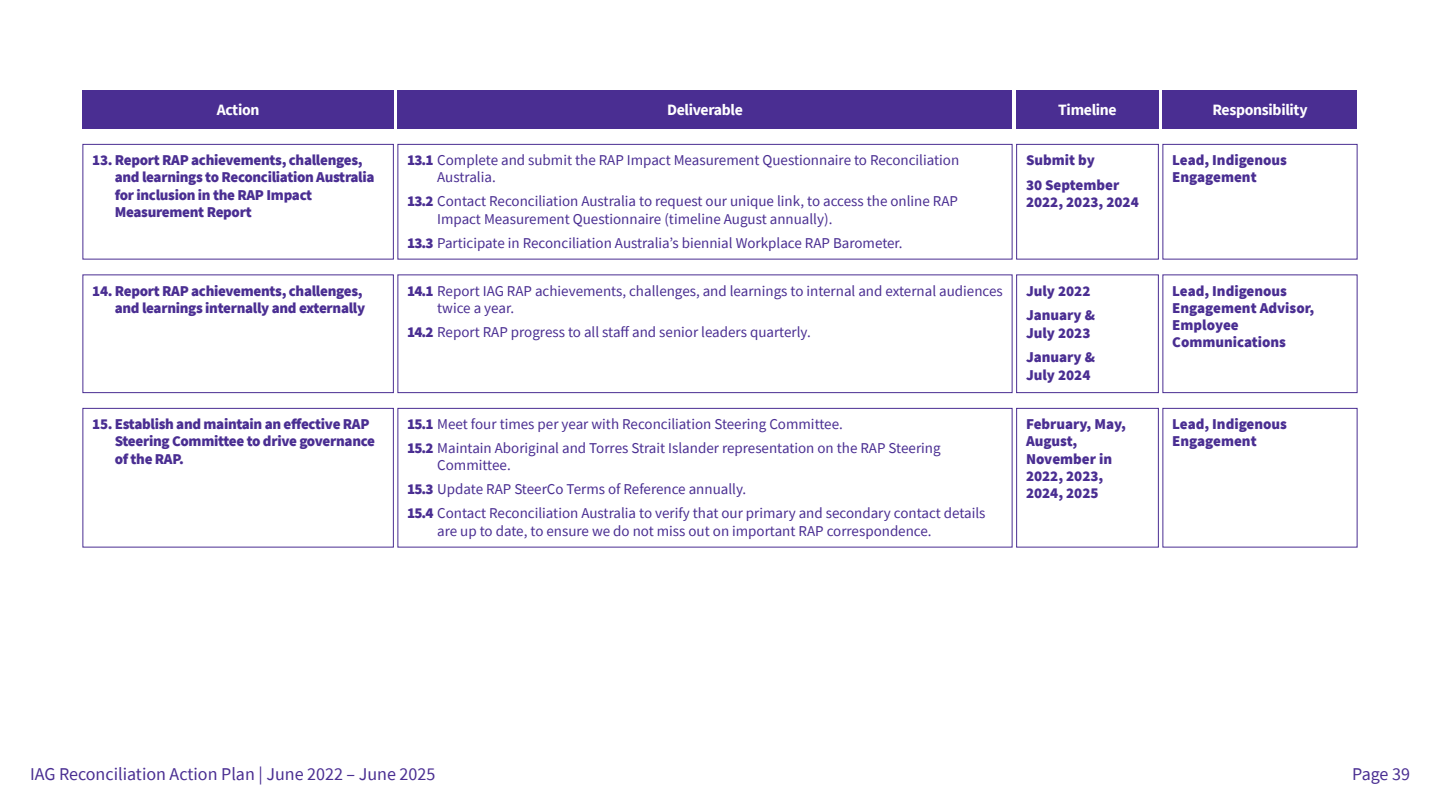
<style>
.page{position:relative;width:1440px;height:810px;background:#fff}
.page>*{position:absolute;margin:0;border:0;box-sizing:border-box;transform-origin:0 0}
.t1{font:18px "Source Sans Pro";color:#4a2e92}
.body_copy{font:700 15.75px "Source Sans Pro";letter-spacing:-.02em;color:#fff}
.body_copy-2{font:15px/17.2px "Source Sans Pro";color:#4a2e92}
.body_copy-3{font:900 15px/17.2px "Source Sans Pro";letter-spacing:-.02em;color:#4a2e92}
.body_copy-4{font:900 15px/17.2px "Source Sans Pro";color:#4a2e92}
.s1{font-weight:900}
</style>
<div class="page">
<div style="left:398px;top:90px;width:614px;height:39px;background:#4a2e92"></div>
<div style="left:1016px;top:90px;width:143px;height:39px;background:#4a2e92"></div>
<div style="left:1162px;top:90px;width:196px;height:39px;background:#4a2e92"></div>
<div style="left:82px;top:90px;width:312px;height:39px;background:#4a2e92"></div>
<div style="left:82px;top:144px;width:312px;height:116px;border:1px solid #4a2e92"></div>
<div style="left:82px;top:274px;width:312px;height:119px;border:1px solid #4a2e92"></div>
<div style="left:82px;top:408px;width:312px;height:140px;border:1px solid #4a2e92"></div>
<div style="left:398px;top:144px;width:614px;height:116px;border:1px solid #4a2e92"></div>
<div style="left:398px;top:274px;width:614px;height:119px;border:1px solid #4a2e92"></div>
<div style="left:398px;top:408px;width:614px;height:140px;border:1px solid #4a2e92"></div>
<div style="left:1016px;top:144px;width:143px;height:116px;border:1px solid #4a2e92"></div>
<div style="left:1016px;top:274px;width:143px;height:119px;border:1px solid #4a2e92"></div>
<div style="left:1016px;top:408px;width:143px;height:140px;border:1px solid #4a2e92"></div>
<div style="left:1162px;top:144px;width:196px;height:116px;border:1px solid #4a2e92"></div>
<div style="left:1162px;top:274px;width:196px;height:119px;border:1px solid #4a2e92"></div>
<p class="body_copy" style="left:217px;top:100px;width:44px">Action</p>
<p class="body_copy" style="left:667px;top:100px;width:77px">Deliverable</p>
<p class="body_copy" style="left:1058px;top:100px;width:60px">Timeline</p>
<p class="body_copy" style="left:1212px;top:100px;width:97px">Responsibility</p>
<p class="body_copy-3" style="left:115px;top:151px;width:261px;text-indent:-22px">13. Report RAP achievements, challenges, and learnings to Reconciliation Australia for inclusion in the RAP Impact Measurement Report</p>
<p class="body_copy-4" style="left:1026px;top:151px;width:70px">Submit by</p>
<p class="body_copy-4" style="left:1026px;top:176px;width:114px">30 September<br>2022, 2023, 2024</p>
<p class="body_copy-4" style="left:1172px;top:151px;width:116px">Lead, Indigenous<br>Engagement</p>
<p class="body_copy-2" style="left:437px;top:151px;width:524px;text-indent:-30px"><span class="s1">13.1</span> Complete and submit the RAP Impact Measurement Questionnaire to Reconciliation<br>Australia.</p>
<p class="body_copy-2" style="left:437px;top:193px;width:522px;text-indent:-30px"><span class="s1">13.2</span> Contact Reconciliation Australia to request our unique link, to access the online RAP<br>Impact Measurement Questionnaire (timeline August annually).</p>
<p class="body_copy-2" style="left:407px;top:234px;width:497px"><span class="s1">13.3</span> Participate in Reconciliation Australia’s biennial Workplace RAP Barometer.</p>
<p class="body_copy-2" style="left:437px;top:282px;width:567px;text-indent:-30px"><span class="s1">14.1</span> Report IAG RAP achievements, challenges, and learnings to internal and external audiences twice a year.</p>
<p class="body_copy-2" style="left:407px;top:323px;width:405px"><span class="s1">14.2</span> Report RAP progress to all staff and senior leaders quarterly.</p>
<p class="body_copy-3" style="left:92px;top:282px;width:274px;text-align:right">14. Report RAP achievements, challenges, and learnings internally and externally</p>
<p class="body_copy-4" style="left:1172px;top:282px;width:144px">Lead, Indigenous<br>Engagement Advisor,<br>Employee<br>Communications</p>
<p class="body_copy-4" style="left:1026px;top:282px;width:66px">July 2022</p>
<p class="body_copy-4" style="left:1026px;top:306px;width:71px">January &amp;<br>July 2023</p>
<p class="body_copy-4" style="left:1026px;top:348px;width:71px">January &amp;<br>July 2024</p>
<p class="body_copy-4" style="left:1026px;top:415px;width:102px">February, May,<br>August,<br>November in<br>2022, 2023,<br>2024, 2025</p>
<p class="body_copy-3" style="left:115px;top:415px;width:262px;text-indent:-22px">15. Establish and maintain an effective RAP<br>Steering Committee to drive governance of the RAP.</p>
<p class="body_copy-4" style="left:1172px;top:415px;width:116px">Lead, Indigenous<br>Engagement</p>
<p class="body_copy-2" style="left:407px;top:415px;width:437px"><span class="s1">15.1</span> Meet four times per year with Reconciliation Steering Committee.</p>
<p class="body_copy-2" style="left:437px;top:439px;width:505px;text-indent:-30px"><span class="s1">15.2</span> Maintain Aboriginal and Torres Strait Islander representation on the RAP Steering<br>Committee.</p>
<p class="body_copy-2" style="left:407px;top:481px;width:341px"><span class="s1">15.3</span> Update RAP SteerCo Terms of Reference annually.</p>
<p class="body_copy-2" style="left:437px;top:505px;width:550px;text-indent:-30px"><span class="s1">15.4</span> Contact Reconciliation Australia to verify that our primary and secondary contact details are up to date, to ensure we do not miss out on important RAP correspondence.</p>
<p class="t1" style="left:30px;top:763px;width:407px">IAG Reconciliation Action Plan | June 2022 – June 2025</p>
<p class="t1" style="left:1352px;top:763px;width:59px">Page 39</p>
</div>
